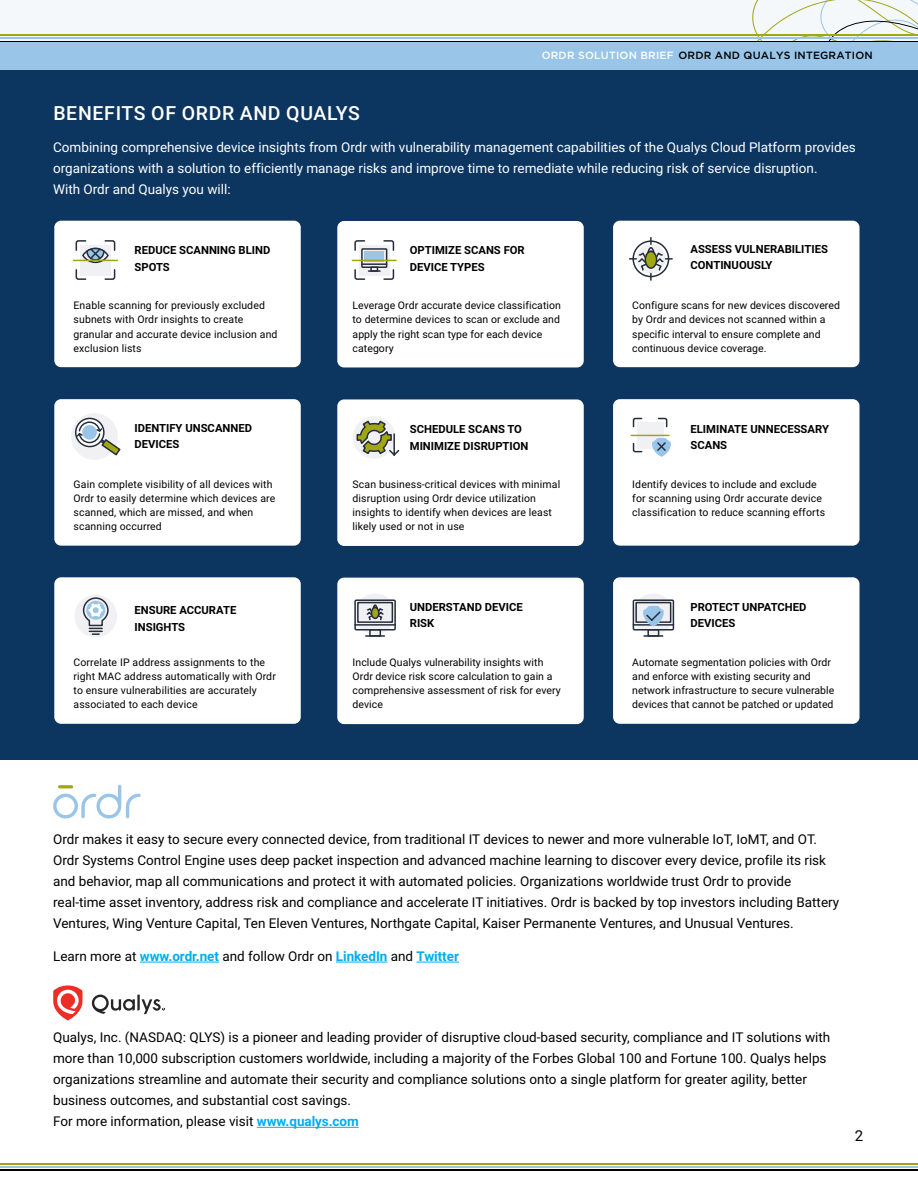
<style>
.page{position:relative;width:918px;height:1188px;background:#fff}
.page>*{position:absolute;margin:0;border:0;box-sizing:border-box;transform-origin:0 0}
.t1{font:500 19.5px "Roboto";letter-spacing:.035em;color:#fff}
.t2{font:15px "Roboto";color:#000}
.t3{font:13.5px/21px "Roboto";color:#000}
.t4{font:13.5px/21px "Roboto";color:#fff}
.t5{font:700 11.25px/16.5px "Roboto";color:#000}
.t6{font:10.5px/14.2px "Roboto";letter-spacing:.005em;color:#000}
.t7{font:500 10.5px "Gotham";letter-spacing:.02em;color:#000}
.s1{color:#fff}
.s2{font-weight:700;color:#00adee}
</style>
<div class="page">
<div style="left:0;top:70px;width:918px;height:689px;background:#0c3660"></div>
<hr style="left:0;top:1166px;width:918px;height:1px;background:#99c5e8">
<hr style="left:0;top:1163px;width:918px;height:1px;background:#a1a614">
<hr style="left:0;top:1170px;width:918px;height:1px;background:#000">
<div style="left:0;top:0;width:918px;height:70px;background:#f4f8fa"></div>
<svg style="left:749px;top:0;width:169px;height:43px"></svg>
<hr style="left:0;top:38px;width:918px;height:1px;background:#99c5e8">
<hr style="left:0;top:34px;width:918px;height:2px;background:#a1a614">
<hr style="left:0;top:41px;width:918px;height:1px;background:#000">
<hr style="left:257px;top:1127px;width:102px;height:1px;background:#00adee">
<hr style="left:140px;top:962px;width:79px;height:1px;background:#00adee">
<hr style="left:336px;top:962px;width:51px;height:1px;background:#00adee">
<hr style="left:416px;top:962px;width:43px;height:1px;background:#00adee">
<div style="left:0;top:43px;width:918px;height:27px;background:#99c5e8"></div>
<div style="left:54px;top:221px;width:247px;height:146px;background:#fff;border-radius:7px"></div>
<div style="left:613px;top:221px;width:247px;height:146px;background:#fff;border-radius:7px"></div>
<div style="left:337px;top:221px;width:247px;height:146px;background:#fff;border-radius:7px"></div>
<div style="left:54px;top:399px;width:247px;height:147px;background:#fff;border-radius:7px"></div>
<div style="left:613px;top:399px;width:247px;height:147px;background:#fff;border-radius:7px"></div>
<div style="left:337px;top:399px;width:247px;height:147px;background:#fff;border-radius:7px"></div>
<div style="left:54px;top:577px;width:247px;height:147px;background:#fff;border-radius:7px"></div>
<div style="left:613px;top:577px;width:247px;height:147px;background:#fff;border-radius:7px"></div>
<div style="left:337px;top:578px;width:247px;height:146px;background:#fff;border-radius:7px"></div>
<hr style="left:74px;top:260px;width:43px;height:1px;background:#a1a614">
<svg style="left:75px;top:240px;width:41px;height:40px"></svg>
<svg style="left:354px;top:240px;width:41px;height:40px"></svg>
<div style="left:370px;top:266px;width:8px;height:6px;border:2px solid #252d3c"></div>
<hr style="left:352px;top:260px;width:44px;height:1px;background:#a1a614">
<svg style="left:630px;top:238px;width:42px;height:42px"></svg>
<div style="left:645px;top:251px;width:12px;height:17px;background:#a1a614;border-radius:50%"></div>
<div style="left:645px;top:251px;width:12px;height:18px;border:2px solid #252d3c;border-radius:50%"></div>
<div style="left:71px;top:413px;width:47px;height:47px;background:#f1f1f3;border-radius:50%"></div>
<svg style="left:75px;top:418px;width:46px;height:38px"></svg>
<hr style="left:631px;top:435px;width:38px;height:1px;background:#a1a614">
<svg style="left:632px;top:417px;width:39px;height:40px"></svg>
<div style="left:353px;top:416px;width:42px;height:43px;background:#f1f1f3;border-radius:50%"></div>
<svg style="left:356px;top:420px;width:44px;height:36px"></svg>
<div style="left:74px;top:595px;width:43px;height:42px;background:#f1f1f3;border-radius:50%"></div>
<svg style="left:82px;top:597px;width:27px;height:38px"></svg>
<div style="left:355px;top:593px;width:41px;height:41px;background:#f1f1f3;border-radius:50%"></div>
<div style="left:354px;top:599px;width:42px;height:32px;border:2px solid #252d3c"></div>
<div style="left:357px;top:602px;width:36px;height:21px;border:2px solid #252d3c"></div>
<hr style="left:355px;top:624px;width:40px;height:2px;background:#252d3c">
<svg style="left:366px;top:635px;width:18px;height:2px"></svg>
<div style="left:369px;top:629px;width:12px;height:8px;border:2px solid #252d3c"></div>
<svg style="left:366px;top:604px;width:19px;height:17px"></svg>
<div style="left:372px;top:608px;width:7px;height:10px;background:#a1a614;border-radius:50%"></div>
<div style="left:371px;top:607px;width:9px;height:12px;border:2px solid #252d3c;border-radius:50%"></div>
<div style="left:633px;top:593px;width:41px;height:41px;background:#f1f1f3;border-radius:50%"></div>
<div style="left:633px;top:599px;width:41px;height:32px;border:2px solid #252d3c"></div>
<div style="left:635px;top:602px;width:36px;height:21px;border:2px solid #252d3c"></div>
<hr style="left:633px;top:624px;width:40px;height:2px;background:#252d3c">
<svg style="left:644px;top:635px;width:19px;height:2px"></svg>
<div style="left:647px;top:629px;width:12px;height:8px;border:2px solid #252d3c"></div>
<svg style="left:641px;top:606px;width:24px;height:20px"></svg>
<svg style="left:53px;top:785px;width:88px;height:34px"></svg>
<svg style="left:92px;top:995px;width:73px;height:19px"></svg>
<svg style="left:53px;top:986px;width:30px;height:35px"></svg>
<h1 class="t1" style="left:53px;top:99px;width:308px">BENEFITS OF ORDR AND QUALYS</h1>
<p class="t7" style="left:542px;top:50px;width:333px"><span class="s1">ORDR SOLUTION BRIEF</span> ORDR AND QUALYS INTEGRATION</p>
<p class="t4" style="left:53px;top:136px;width:804px">Combining comprehensive device insights from Ordr with vulnerability management capabilities of the Qualys Cloud Platform provides organizations with a solution to efficiently manage risks and improve time to remediate while reducing risk of service disruption.<br>With Ordr and Qualys you will:</p>
<p class="t5" style="left:135px;top:242px;width:137px">REDUCE SCANNING BLIND<br>SPOTS</p>
<p class="t6" style="left:74px;top:298px;width:205px">Enable scanning for previously excluded subnets with Ordr insights to create granular and accurate device inclusion and exclusion lists</p>
<p class="t5" style="left:135px;top:419px;width:119px">IDENTIFY UNSCANNED<br>DEVICES</p>
<p class="t6" style="left:74px;top:476px;width:203px">Gain complete visibility of all devices with Ordr to easily determine which devices are scanned, which are missed, and when scanning occurred</p>
<p class="t5" style="left:135px;top:601px;width:103px">ENSURE ACCURATE<br>INSIGHTS</p>
<p class="t6" style="left:74px;top:654px;width:204px">Correlate IP address assignments to the right MAC address automatically with Ordr to ensure vulnerabilities are accurately associated to each device</p>
<p class="t5" style="left:410px;top:242px;width:116px">OPTIMIZE SCANS FOR<br>DEVICE TYPES</p>
<p class="t6" style="left:353px;top:298px;width:210px">Leverage Ordr accurate device classification to determine devices to scan or exclude and apply the right scan type for each device category</p>
<p class="t5" style="left:410px;top:421px;width:120px">SCHEDULE SCANS TO<br>MINIMIZE DISRUPTION</p>
<p class="t6" style="left:353px;top:476px;width:209px">Scan business-critical devices with minimal disruption using Ordr device utilization insights to identify when devices are least likely used or not in use</p>
<p class="t5" style="left:410px;top:598px;width:114px">UNDERSTAND DEVICE<br>RISK</p>
<p class="t6" style="left:353px;top:654px;width:210px">Include Qualys vulnerability insights with Ordr device risk score calculation to gain a comprehensive assessment of risk for every device</p>
<p class="t5" style="left:691px;top:240px;width:139px">ASSESS VULNERABILITIES<br>CONTINUOUSLY</p>
<p class="t6" style="left:632px;top:298px;width:209px">Configure scans for new devices discovered by Ordr and devices not scanned within a specific interval to ensure complete and continuous device coverage.</p>
<p class="t5" style="left:691px;top:420px;width:140px">ELIMINATE UNNECESSARY<br>SCANS</p>
<p class="t6" style="left:632px;top:476px;width:194px">Identify devices to include and exclude for scanning using Ordr accurate device classification to reduce scanning efforts</p>
<p class="t5" style="left:691px;top:598px;width:117px">PROTECT UNPATCHED<br>DEVICES</p>
<p class="t6" style="left:632px;top:654px;width:203px">Automate segmentation policies with Ordr and enforce with existing security and network infrastructure to secure vulnerable devices that cannot be patched or updated</p>
<p class="t3" style="left:53px;top:828px;width:788px">Ordr makes it easy to secure every connected device, from traditional IT devices to newer and more vulnerable IoT, IoMT, and OT.<br>Ordr Systems Control Engine uses deep packet inspection and advanced machine learning to discover every device, profile its risk and behavior, map all communications and protect it with automated policies. Organizations worldwide trust Ordr to provide real-time asset inventory, address risk and compliance and accelerate IT initiatives. Ordr is backed by top investors including Battery Ventures, Wing Venture Capital, Ten Eleven Ventures, Northgate Capital, Kaiser Permanente Ventures, and Unusual Ventures.</p>
<p class="t3" style="left:53px;top:945px;width:407px">Learn more at <span class="s2">www.ordr.net</span> and follow Ordr on <span class="s2">LinkedIn</span> and <span class="s2">Twitter</span></p>
<p class="t3" style="left:53px;top:1026px;width:779px">Qualys, Inc. (NASDAQ: QLYS) is a pioneer and leading provider of disruptive cloud-based security, compliance and IT solutions with more than 10,000 subscription customers worldwide, including a majority of the Forbes Global 100 and Fortune 100. Qualys helps organizations streamline and automate their security and compliance solutions onto a single platform for greater agility, better business outcomes, and substantial cost savings.<br>For more information, please visit <span class="s2">www.qualys.com</span></p>
<h2 class="t2" style="left:855px;top:1125px;width:10px">2</h2>
</div>
